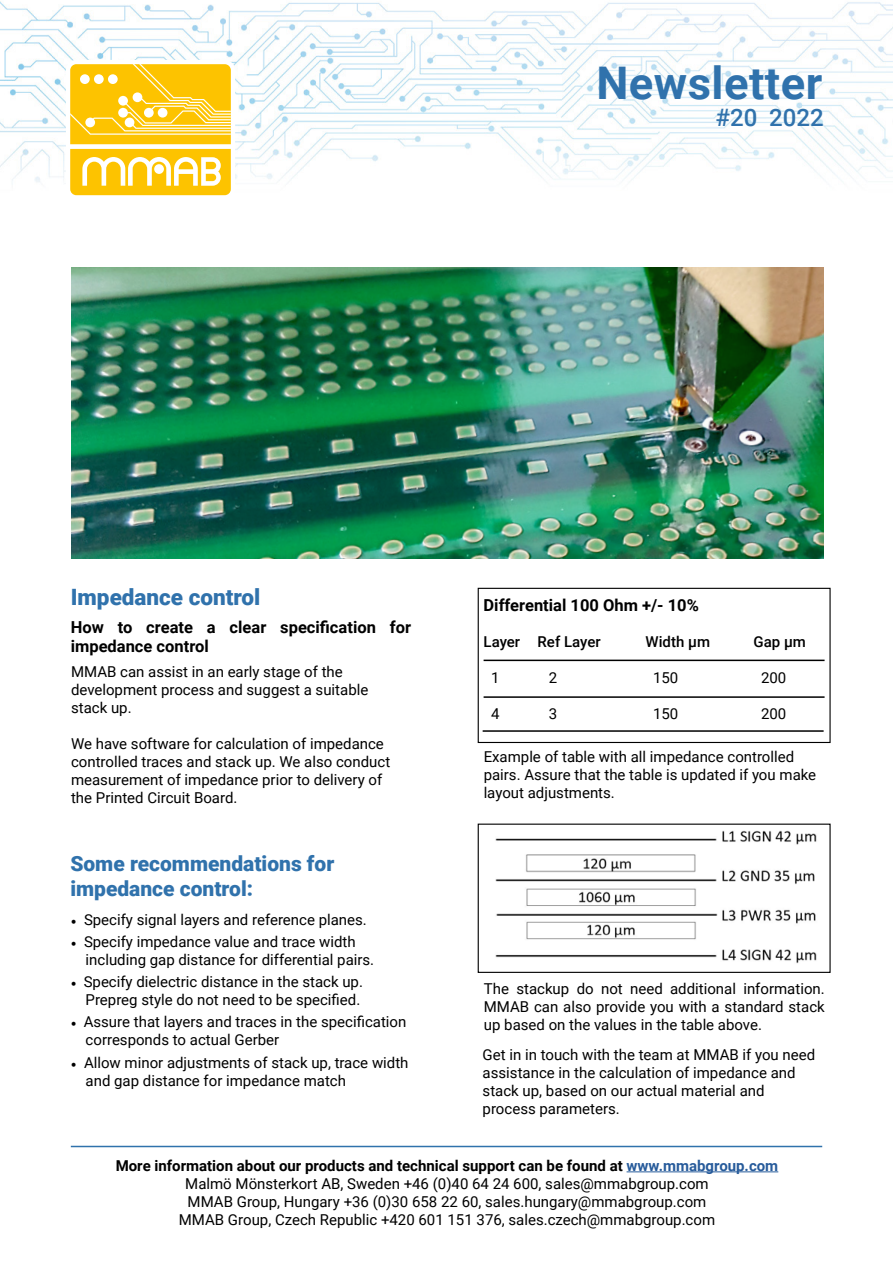
<style>
.page{position:relative;width:893px;height:1263px;background:#fff}
.page>*{position:absolute;margin:0;border:0;box-sizing:border-box;transform-origin:0 0}
.t1{font:700 45px "Roboto";letter-spacing:.01em;color:#3072ac}
.t2{font:500 24px "Roboto";color:#3072ac}
.t3{font:900 22.5px "Roboto";color:#3072ac}
.t4{font:900 21px/25.2px "Roboto";color:#3072ac}
.t5{font:700 16.5px/19.8px "Roboto";color:#000}
.t6{font:15px/18px "Roboto";color:#000}
.t7{font:500 15px "Roboto";color:#000}
.s1{font-family:"Minion Pro"}
.s2{font-weight:700}
.s3{font-weight:700;color:#275b9b}
</style>
<div class="page">
<div style="left:478px;top:823px;width:353px;height:150px;border:1px solid #000"></div>
<img style="left:0;top:1px;width:893px;height:181px">
<div style="left:66px;top:60px;width:169px;height:139px;background:#fff;border-radius:10px"></div>
<svg style="left:70px;top:64px;width:161px;height:131px;background:#fdd037"></svg>
<img style="left:71px;top:267px;width:752px;height:291px">
<img style="left:495px;top:830px;width:322px;height:134px">
<hr style="left:483px;top:730px;width:341px;height:2px;background:#000">
<hr style="left:484px;top:660px;width:341px;height:1px;background:#000">
<hr style="left:484px;top:696px;width:341px;height:2px;background:#000">
<div style="left:478px;top:588px;width:353px;height:155px;border:1px solid #000"></div>
<hr style="left:627px;top:1171px;width:151px;height:1px;background:#275b9b">
<hr style="left:71px;top:1146px;width:751px;height:1px;background:#3072ac">
<h1 class="t1" style="left:596px;top:51px;width:228px">Newsletter</h1>
<h2 class="t2" style="left:715px;top:101px;width:110px">#20 2022</h2>
<h3 class="t3" style="left:71px;top:581px;width:191px">Impedance control</h3>
<p class="t5" style="left:71px;top:616px;width:342px">How to create a clear specification for impedance control</p>
<p class="t6" style="left:71px;top:662px;width:299px">MMAB can assist in an early stage of the development process and suggest a suitable stack up.</p>
<p class="t6" style="left:71px;top:734px;width:321px">We have software for calculation of impedance controlled traces and stack up. We also conduct measurement of impedance prior to delivery of the Printed Circuit Board.</p>
<h3 class="t4" style="left:70px;top:850px;width:265px">Some recommendations for impedance control:</h3>
<p class="t6" style="left:71px;top:910px;width:298px"><span class="s1">•</span> Specify signal layers and reference planes.</p>
<p class="t6" style="left:86px;top:932px;width:290px;text-indent:-15px"><span class="s1">•</span> Specify impedance value and trace width including gap distance for differential pairs.</p>
<p class="t6" style="left:71px;top:972px;width:294px;text-align:right"><span class="s1">•</span> Specify dielectric distance in the stack up.<br>Prepreg style do not need to be specified.</p>
<p class="t6" style="left:86px;top:1012px;width:322px;text-indent:-15px"><span class="s1">•</span> Assure that layers and traces in the specification corresponds to actual Gerber</p>
<p class="t6" style="left:86px;top:1053px;width:324px;text-indent:-15px"><span class="s1">•</span> Allow minor adjustments of stack up, trace width and gap distance for impedance match</p>
<p class="t5" style="left:484px;top:595px;width:217px">Differential 100 Ohm +/- 10%</p>
<p class="t7" style="left:484px;top:631px;width:119px">Layer Ref Layer</p>
<p class="t7" style="left:646px;top:631px;width:66px">Width µm</p>
<p class="t7" style="left:754px;top:631px;width:54px">Gap µm</p>
<p class="t6" style="left:491px;top:668px;width:10px">1</p>
<p class="t6" style="left:549px;top:668px;width:10px">2</p>
<p class="t6" style="left:653px;top:668px;width:27px">150</p>
<p class="t6" style="left:761px;top:668px;width:27px">200</p>
<p class="t6" style="left:491px;top:704px;width:10px">4</p>
<p class="t6" style="left:549px;top:704px;width:10px">3</p>
<p class="t6" style="left:653px;top:704px;width:27px">150</p>
<p class="t6" style="left:761px;top:704px;width:27px">200</p>
<p class="t6" style="left:484px;top:747px;width:334px">Example of table with all impedance controlled pairs. Assure that the table is updated if you make layout adjustments.</p>
<p class="t6" style="left:484px;top:979px;width:342px;text-align:justify">The stackup do not need additional information.<br>MMAB can also provide you with a standard stack up based on the values in the table above.</p>
<p class="t6" style="left:483px;top:1045px;width:334px">Get in in touch with the team at MMAB if you need assistance in the calculation of impedance and stack up, based on our actual material and process parameters.</p>
<p class="t6" style="left:116px;top:1156px;width:664px;text-align:center"><span class="s2">More information about our products and technical support can be found at</span> <span class="s3">www.mmabgroup.com </span>Malmö Mönsterkort AB, Sweden +46 (0)40 64 24 600, sales@mmabgroup.com<br>MMAB Group, Hungary +36 (0)30 658 22 60, sales.hungary@mmabgroup.com<br>MMAB Group, Czech Republic +420 601 151 376, sales.czech@mmabgroup.com</p>
</div>
